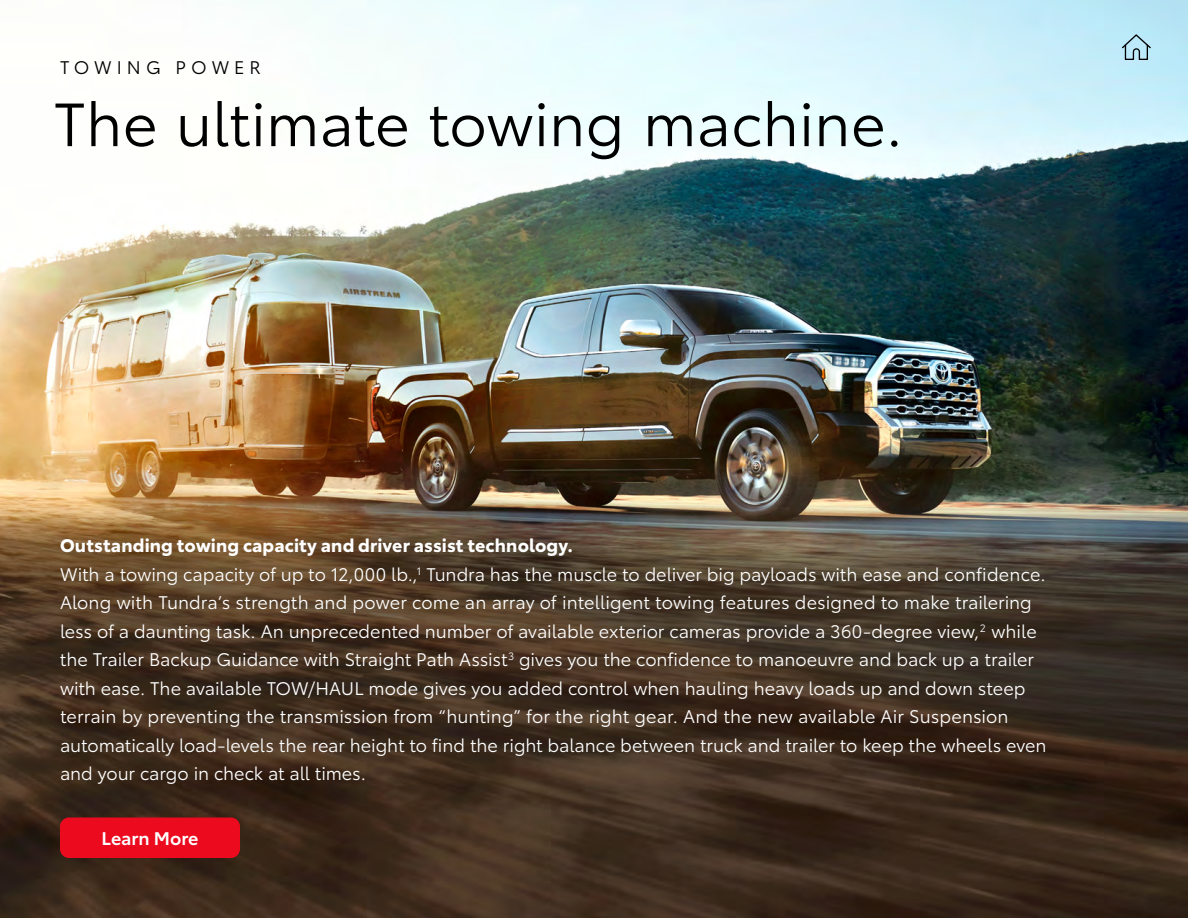
<style>
.page{position:relative;width:1188px;height:918px;background:#fff}
.page>*{position:absolute;margin:0;border:0;box-sizing:border-box;transform-origin:0 0}
.t1{font:60px "Toyota Type";letter-spacing:-.005em;color:#000}
.t2{font:18px/28.5px "Toyota Type";color:#fff}
.t3{font:18px "Toyota Type";letter-spacing:.28em;color:#000}
.t4{font:600 18px "Toyota Type";color:#fff}
.s1{font-weight:700}
</style>
<div class="page">
<img style="left:0;top:0;width:1188px;height:918px">
<svg style="left:1122px;top:34px;width:29px;height:26px"></svg>
<div style="left:60px;top:818px;width:180px;height:40px;background:#eb0a1e;border-radius:9px"></div>
<p class="t3" style="left:60px;top:54px;width:202px">TOWING POWER</p>
<h1 class="t1" style="left:54px;top:80px;width:850px">The ultimate towing machine.</h1>
<p class="t2" style="left:60px;top:530px;width:988px"><span class="s1">Outstanding towing capacity and driver assist technology.<br></span>With a towing capacity of up to 12,000 lb.,<sup>1</sup> Tundra has the muscle to deliver big payloads with ease and confidence.<br>Along with Tundra’s strength and power come an array of intelligent towing features designed to make trailering less of a daunting task. An unprecedented number of available exterior cameras provide a 360-degree view,<sup>2</sup> while the Trailer Backup Guidance with Straight Path Assist<sup>3</sup> gives you the confidence to manoeuvre and back up a trailer with ease. The available TOW/HAUL mode gives you added control when hauling heavy loads up and down steep terrain by preventing the transmission from “hunting” for the right gear. And the new available Air Suspension automatically load-levels the rear height to find the right balance between truck and trailer to keep the wheels even and your cargo in check at all times.</p>
<p class="t4" style="left:102px;top:824px;width:98px">Learn More</p>
</div>
